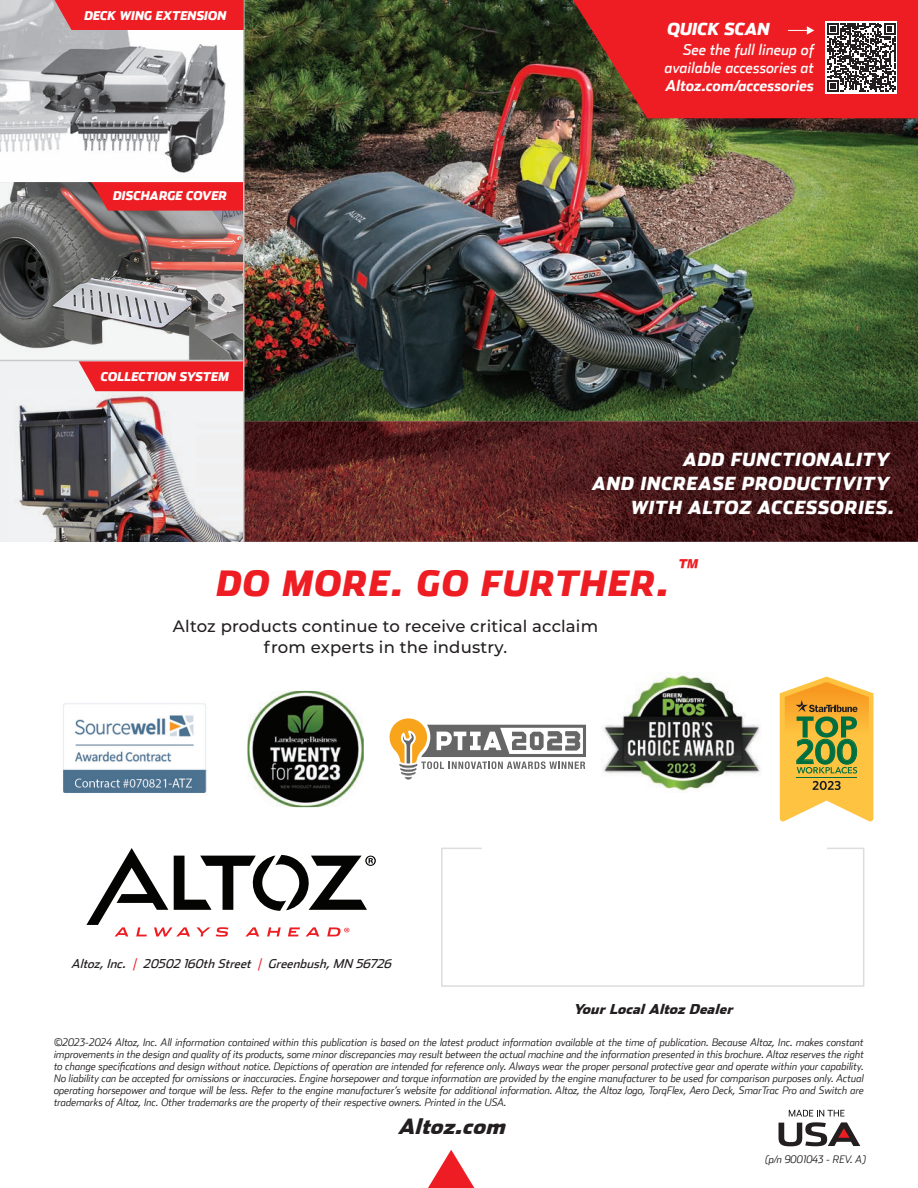
<style>
.page{position:relative;width:918px;height:1188px;background:#fff}
.page>*{position:absolute;margin:0;border:0;box-sizing:border-box;transform-origin:0 0}
.t1{font:600 35.25px "Whitney";color:#006f40}
.t2{font:italic 900 34.8px "Stainless";letter-spacing:.04em;color:#ee1d23}
.t3{font:italic 900 21px "Stainless";color:#231f20}
.t4{font:italic 900 20.25px "Stainless";color:#ee1d23}
.t5{font:italic 900 18px/24px "Stainless";letter-spacing:.04em;color:#fff;text-align:right}
.t6{font:500 16.5px/21px "Montserrat";letter-spacing:.01em;color:#231f20;text-align:center}
.t7{font:italic 900 16.5px "Stainless";color:#fff}
.t8{font:italic 15px/18px "Stainless";color:#fff;text-align:right}
.t9{font:italic 700 15px "Stainless";letter-spacing:-.005em;color:#fff}
.t10{font:italic 900 13.5px "Stainless";color:#231f20}
.t11{font:italic 12.15px "Stainless";color:#231f20}
.t12{font:italic 900 12px "Stainless";color:#fff}
.t13{font:italic 300 10.5px/12px "Stainless";color:#231f20;text-align:justify}
.s1{color:#ee1d23}
</style>
<div class="page">
<img style="left:244px;top:0;width:674px;height:421px">
<img style="left:244px;top:421px;width:674px;height:121px">
<svg style="left:428px;top:1150px;width:46px;height:38px"></svg>
<svg style="left:779px;top:1110px;width:81px;height:36px"></svg>
<svg style="left:441px;top:847px;width:424px;height:140px"></svg>
<svg style="left:86px;top:848px;width:290px;height:89px"></svg>
<svg style="left:390px;top:718px;width:196px;height:62px"></svg>
<img style="left:247px;top:691px;width:117px;height:116px">
<img style="left:63px;top:703px;width:144px;height:90px">
<svg style="left:780px;top:677px;width:93px;height:144px;background:#e0b851"></svg>
<img style="left:0;top:0;width:243px;height:361px">
<div style="left:0;top:361px;width:243px;height:181px;background:#f0f1f2"></div>
<img style="left:16px;top:391px;width:227px;height:151px">
<svg style="left:91px;top:181px;width:152px;height:30px;background:#e52429"></svg>
<svg style="left:79px;top:361px;width:164px;height:30px;background:#ed292f"></svg>
<hr style="left:0;top:360px;width:242px;height:1px;background:#c7c8ca">
<hr style="left:0;top:181px;width:242px;height:1px;background:#c7c8ca">
<hr style="left:243px;top:0;width:1px;height:542px;background:#c7c8ca">
<svg style="left:573px;top:0;width:345px;height:118px;background:#ce2d2f"></svg>
<div style="left:55px;top:0;width:189px;height:30px;background:#ee1d23"></div>
<img style="left:603px;top:672px;width:158px;height:119px">
<p class="t12" style="left:84px;top:8px;width:144px">DECK WING EXTENSION</p>
<p class="t12" style="left:113px;top:188px;width:115px">DISCHARGE COVER</p>
<p class="t12" style="left:101px;top:369px;width:130px">COLLECTION SYSTEM</p>
<h3 class="t7" style="left:667px;top:19px;width:104px">QUICK SCAN</h3>
<h3 class="t8" style="left:665px;top:40px;width:151px">See the full lineup of available accessories at</h3>
<h3 class="t9" style="left:666px;top:76px;width:150px">Altoz.com/accessories</h3>
<h3 class="t5" style="left:593px;top:447px;width:299px">ADD FUNCTIONALITY<br>AND INCREASE PRODUCTIVITY</h3>
<h3 class="t5" style="left:631px;top:495px;width:265px">WITH ALTOZ ACCESSORIES.</h3>
<h3 class="t4" style="left:678px;top:553px;width:22px">™</h3>
<h2 class="t2" style="left:217px;top:561px;width:455px">DO MORE. GO FURTHER.</h2>
<h3 class="t6" style="left:173px;top:615px;width:427px">Altoz products continue to receive critical acclaim from experts in the industry.</h3>
<h1 class="t1" style="left:795px;top:728px;width:64px">200</h1>
<p class="t11" style="left:71px;top:956px;width:325px">Altoz,Inc. <span class="s1">|</span> 20502 160th Street <span class="s1">|</span> Greenbush,MN 56726</p>
<p class="t10" style="left:573px;top:1001px;width:165px">YourLocalAltozDealer</p>
<p class="t13" style="left:54px;top:1036px;width:812px">©2023-2024 Altoz, Inc. All information contained within this publication is based on the latest product information available at the time of publication. Because Altoz, Inc. makes constant improvements in the design and quality of its products, some minor discrepancies may result between the actual machine and the information presented in this brochure. Altoz reserves the right to change specifications and design without notice. Depictions of operation are intended for reference only. Always wear the proper personal protective gear and operate within your capability.<br>No liability can be accepted for omissions or inaccuracies. Engine horsepower and torque information are provided by the engine manufacturer to be used for comparison purposes only. Actual operating horsepower and torque will be less. Refer to the engine manufacturer’s website for additional information. Altoz, the Altoz logo, TorqFlex, Aero Deck, SmarTrac Pro and Switch are trademarks of Altoz, Inc. Other trademarks are the property of their respective owners. Printed in the USA.</p>
<h3 class="t3" style="left:398px;top:1113px;width:115px">Altoz.com</h3>
<p class="t13" style="left:765px;top:1153px;width:102px">(p/n 9001043 - REV. A)</p>
</div>
